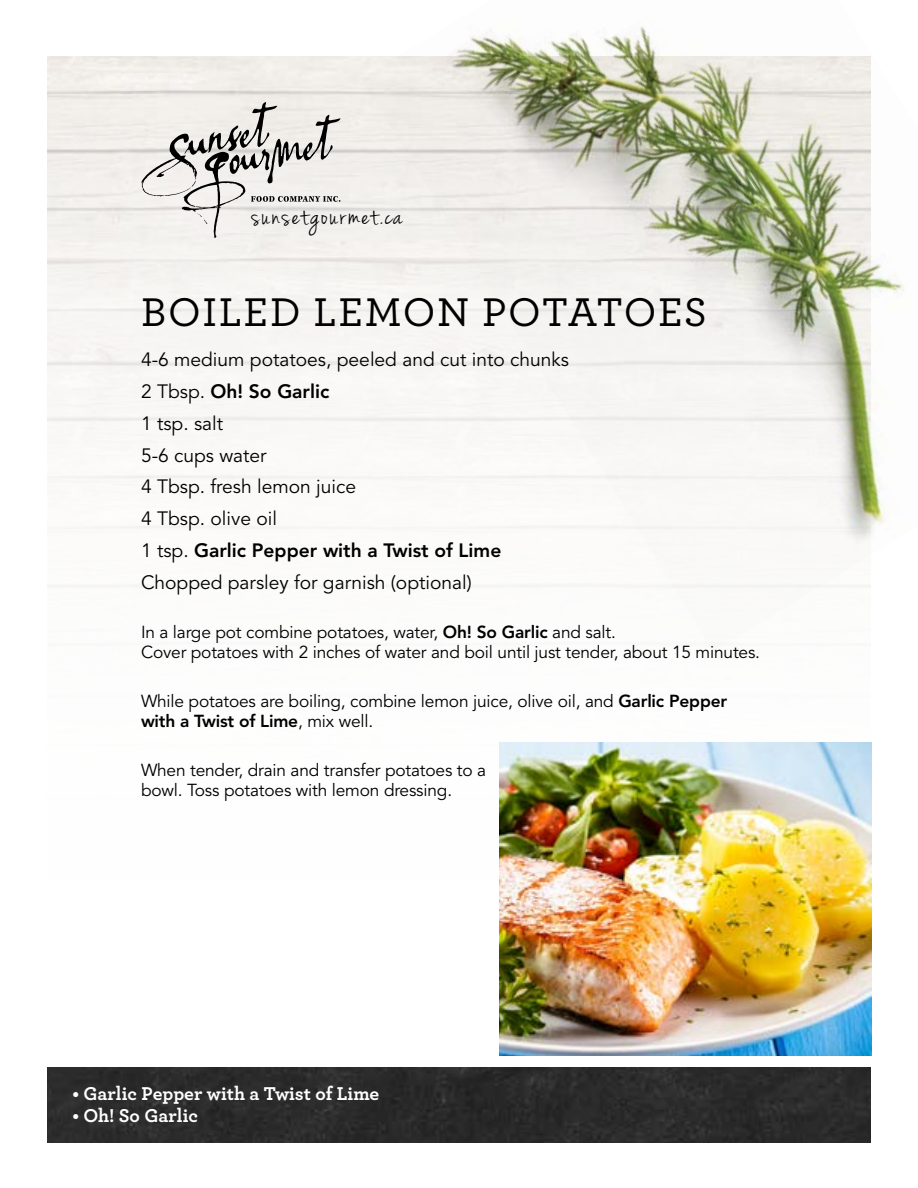
<style>
.page{position:relative;width:918px;height:1188px;background:#fff}
.page>*{position:absolute;margin:0;border:0;box-sizing:border-box;transform-origin:0 0}
.t1{font:500 42px "Archer";letter-spacing:.04em;color:#000}
.t2{font:30px "Jenna Sue";letter-spacing:.07em;color:#000}
.t3{font:700 19.5px "Archer";color:#fff}
.t4{font:19.2px/31.8px "Avenir LT Std";color:#000}
.t5{font:17.25px/20.2px "Avenir LT Std";letter-spacing:-.01em;color:#000}
.s1{font-weight:800}
</style>
<div class="page">
<img style="left:47px;top:484px;width:824px;height:459px">
<svg style="left:141px;top:101px;width:200px;height:139px;background:#d5d2cf"></svg>
<div style="left:47px;top:1068px;width:824px;height:74px;background:#2b2b2b"></div>
<img style="left:361px;top:26px;width:544px;height:626px">
<img style="left:500px;top:743px;width:371px;height:313px">
<h2 class="t2" style="left:252px;top:198px;width:152px">sunsetgourmet.ca</h2>
<h1 class="t1" style="left:141px;top:282px;width:567px">BOILED LEMON POTATOES</h1>
<p class="t4" style="left:141px;top:345px;width:430px">4-6 medium potatoes, peeled and cut into chunks<br>2 Tbsp. <span class="s1">Oh! So Garlic<br></span>1 tsp. salt<br>5-6 cups water<br>4 Tbsp. fresh lemon juice<br>4 Tbsp. olive oil<br>1 tsp. <span class="s1">Garlic Pepper with a Twist of Lime<br></span>Chopped parsley for garnish (optional)</p>
<p class="t5" style="left:141px;top:622px;width:621px">In a large pot combine potatoes, water, <span class="s1">Oh! So Garlic</span> and salt.<br>Cover potatoes with 2 inches of water and boil until just tender, about 15 minutes.</p>
<p class="t5" style="left:141px;top:691px;width:588px">While potatoes are boiling, combine lemon juice, olive oil, and <span class="s1">Garlic Pepper with a Twist of Lime</span>, mix well.</p>
<p class="t5" style="left:141px;top:761px;width:347px">When tender, drain and transfer potatoes to a bowl. Toss potatoes with lemon dressing.</p>
<p class="t3" style="left:72px;top:1078px;width:308px">• Garlic Pepper with a Twist of Lime</p>
<p class="t3" style="left:72px;top:1100px;width:127px">• Oh! So Garlic</p>
</div>
